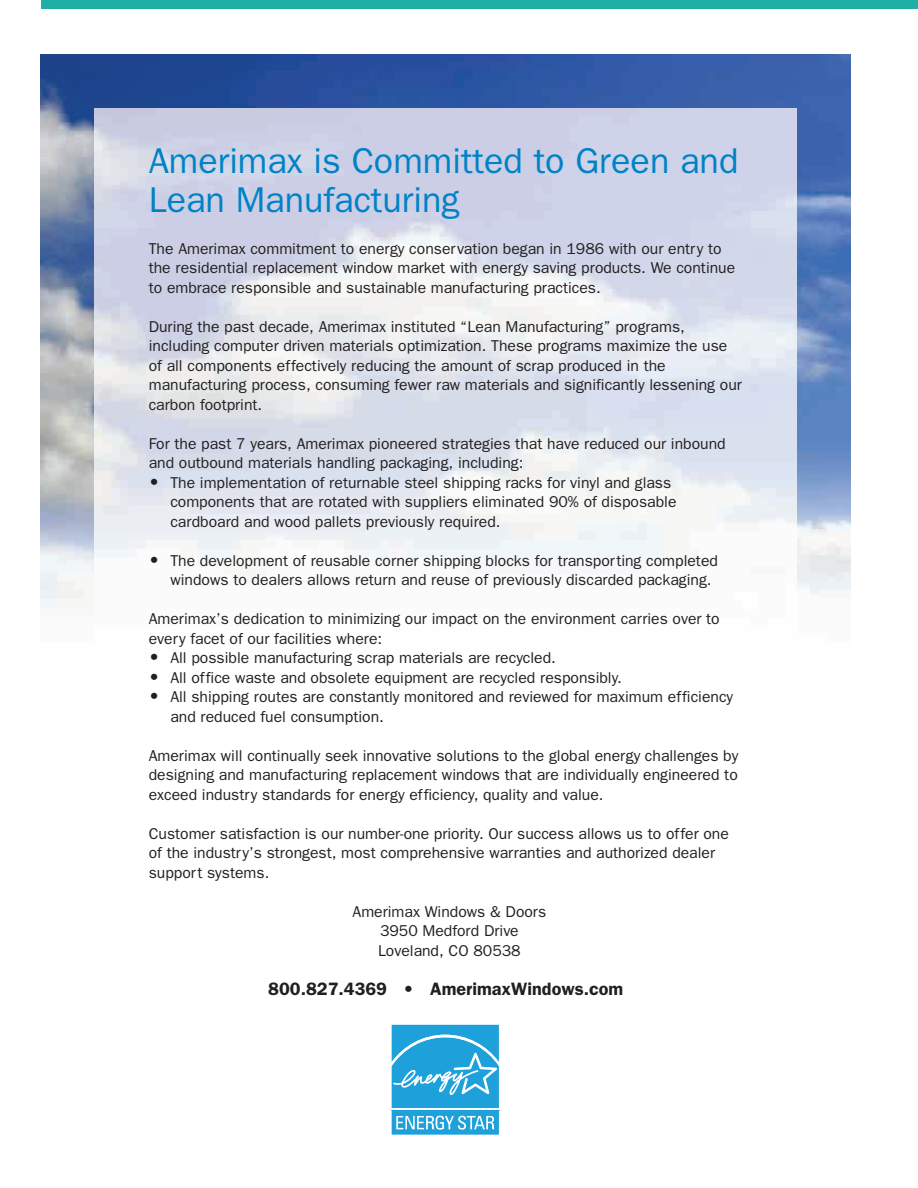
<style>
.page{position:relative;width:918px;height:1188px;background:#fff}
.page>*{position:absolute;margin:0;border:0;box-sizing:border-box;transform-origin:0 0}
.t1{font:36px/39px "Franklin Gothic";color:#0082c8}
.t2{font:600 18px "Franklin Gothic";color:#231f20}
.t3{font:15.75px/19.5px "Franklin Gothic";color:#231f20}
.s1{font-weight:600;font-size:18px}
</style>
<div class="page">
<img style="left:41px;top:54px;width:810px;height:553px">
<img style="left:95px;top:108px;width:702px;height:499px">
<div style="left:41px;top:0;width:877px;height:9px;background:#1fafa4"></div>
<svg style="left:391px;top:1025px;width:109px;height:110px;background:#45b1e1"></svg>
<h1 class="t1" style="left:149px;top:141px;width:591px">Amerimax is Committed to Green and<br>Lean Manufacturing</h1>
<p class="t3" style="left:149px;top:238px;width:588px">The Amerimax commitment to energy conservation began in 1986 with our entry to the residential replacement window market with energy saving products. We continue to embrace responsible and sustainable manufacturing practices.</p>
<p class="t3" style="left:149px;top:316px;width:595px">During the past decade, Amerimax instituted “Lean Manufacturing” programs, including computer driven materials optimization. These programs maximize the use of all components effectively reducing the amount of scrap produced in the manufacturing process, consuming fewer raw materials and significantly lessening our carbon footprint.</p>
<p class="t3" style="left:149px;top:433px;width:578px">For the past 7 years, Amerimax pioneered strategies that have reduced our inbound and outbound materials handling packaging, including:</p>
<p class="t3" style="left:170px;top:472px;width:508px;text-indent:-22px"><span class="s1">•</span> The implementation of returnable steel shipping racks for vinyl and glass components that are rotated with suppliers eliminated 90% of disposable cardboard and wood pallets previously required.</p>
<p class="t3" style="left:170px;top:550px;width:549px;text-indent:-22px"><span class="s1">•</span> The development of reusable corner shipping blocks for transporting completed windows to dealers allows return and reuse of previously discarded packaging.</p>
<p class="t3" style="left:149px;top:609px;width:573px">Amerimax’s dedication to minimizing our impact on the environment carries over to every facet of our facilities where:</p>
<p class="t3" style="left:149px;top:648px;width:409px"><span class="s1">•</span> All possible manufacturing scrap materials are recycled.</p>
<p class="t3" style="left:149px;top:667px;width:475px"><span class="s1">•</span> All office waste and obsolete equipment are recycled responsibly.</p>
<p class="t3" style="left:170px;top:687px;width:564px;text-indent:-22px"><span class="s1">•</span> All shipping routes are constantly monitored and reviewed for maximum efficiency and reduced fuel consumption.</p>
<p class="t3" style="left:149px;top:745px;width:591px;text-align:justify">Amerimax will continually seek innovative solutions to the global energy challenges by designing and manufacturing replacement windows that are individually engineered to exceed industry standards for energy efficiency, quality and value.</p>
<p class="t3" style="left:149px;top:823px;width:582px">Customer satisfaction is our number-one priority. Our success allows us to offer one of the industry’s strongest, most comprehensive warranties and authorized dealer support systems.</p>
<p class="t3" style="left:353px;top:901px;width:195px;text-align:center">Amerimax Windows &amp; Doors<br>3950 Medford Drive<br>Loveland, CO 80538</p>
<p class="t2" style="left:268px;top:978px;width:356px">800.827.4369 • AmerimaxWindows.com</p>
</div>
